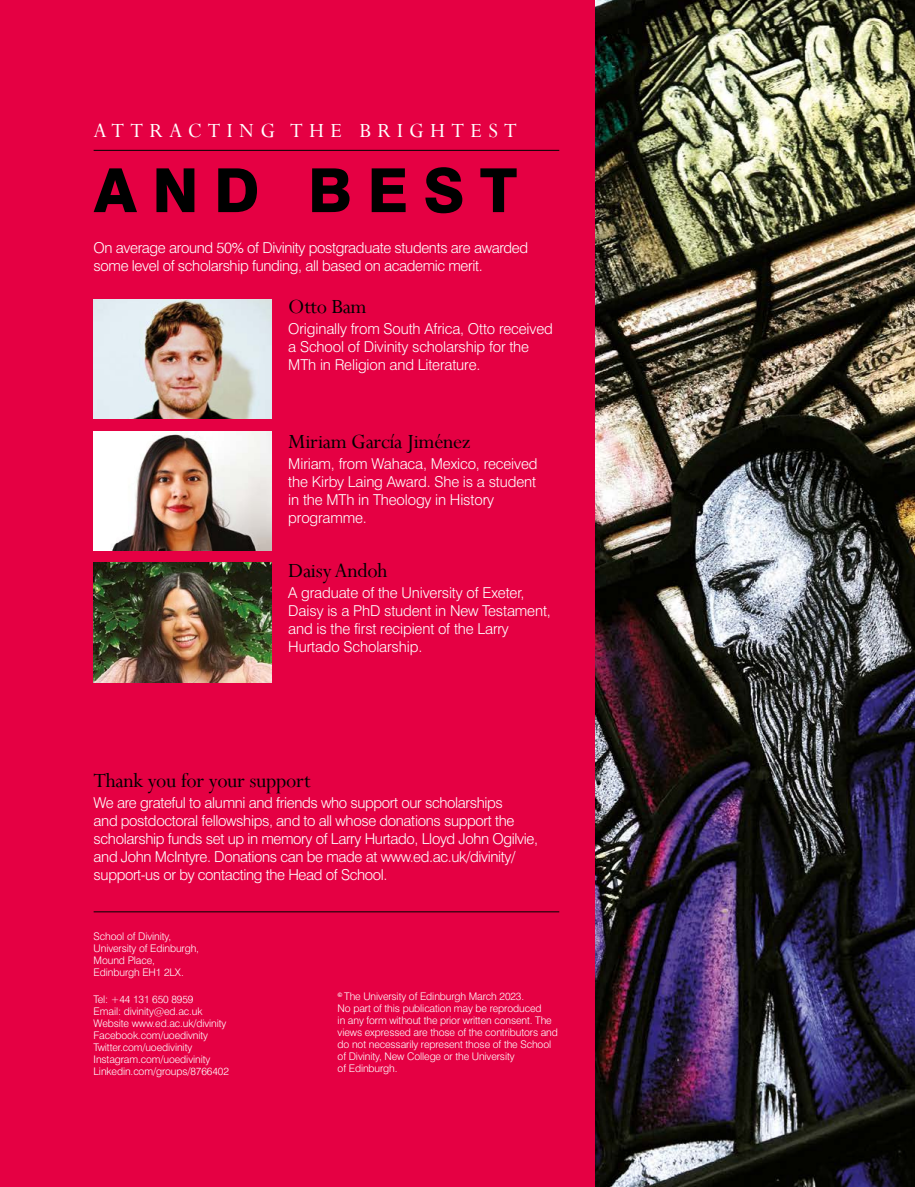
<style>
.page{position:relative;width:915px;height:1187px;background:#fff}
.page>*{position:absolute;margin:0;border:0;box-sizing:border-box;transform-origin:0 0}
.t1{font:800 60.75px "Swiss 721 BT";letter-spacing:.25em;color:#000}
.t2{font:22.5px "Perpetua";letter-spacing:-.015em;color:#000}
.t3{font:22.5px "Perpetua";letter-spacing:.28em;color:#fff}
.t4{font:300 15px/18px "Swiss 721";letter-spacing:-.025em;color:#fff}
.t5{font:300 10.5px/12px "Swiss 721";letter-spacing:-.01em;color:#fff}
</style>
<div class="page">
<div style="left:0;top:0;width:611px;height:1186px;background:#e50043"></div>
<hr style="left:94px;top:150px;width:465px;height:1px;background:#000">
<hr style="left:94px;top:911px;width:465px;height:1px;background:#000">
<img style="left:595px;top:0;width:319px;height:1186px">
<img style="left:94px;top:299px;width:177px;height:119px">
<img style="left:94px;top:431px;width:177px;height:119px">
<img style="left:94px;top:563px;width:177px;height:119px">
<h2 class="t3" style="left:94px;top:116px;width:424px">ATTRACTING THE BRIGHTEST</h2>
<h1 class="t1" style="left:94px;top:153px;width:425px">AND BEST</h1>
<p class="t4" style="left:94px;top:238px;width:436px">On average around 50% of Divinity postgraduate students are awarded some level of scholarship funding, all based on academic merit.</p>
<h2 class="t2" style="left:288px;top:292px;width:80px">Otto Bam</h2>
<p class="t4" style="left:288px;top:319px;width:266px">Originally from South Africa, Otto received a School of Divinity scholarship for the<br>MTh in Religion and Literature.</p>
<h2 class="t2" style="left:288px;top:427px;width:183px">Miriam García Jiménez</h2>
<p class="t4" style="left:288px;top:454px;width:250px">Miriam, from Wahaca, Mexico, received the Kirby Laing Award. She is a student in the MTh in Theology in History programme.</p>
<h2 class="t2" style="left:288px;top:556px;width:100px">Daisy Andoh</h2>
<p class="t4" style="left:288px;top:583px;width:264px">A graduate of the University of Exeter, Daisy is a PhD student in New Testament, and is the first recipient of the Larry Hurtado Scholarship.</p>
<h2 class="t2" style="left:94px;top:766px;width:219px">Thank you for your support</h2>
<p class="t4" style="left:94px;top:793px;width:446px">We are grateful to alumni and friends who support our scholarships<br>and postdoctoral fellowships, and to all whose donations support the scholarship funds set up in memory of Larry Hurtado, Lloyd John Ogilvie, and John McIntyre. Donations can be made at www.ed.ac.uk/divinity/ support-us or by contacting the Head of School.</p>
<p class="t5" style="left:94px;top:930px;width:107px">School of Divinity,<br>University of Edinburgh,<br>Mound Place,<br>Edinburgh EH1 2LX.</p>
<p class="t5" style="left:94px;top:993px;width:137px">Tel: +44 131 650 8959<br>Email: divinity@ed.ac.uk<br>Website www.ed.ac.uk/divinity<br>Facebook.com/uoedivnity<br>Twitter.com/uoedivinity<br>Instagram.com/uoedivinity<br>Linkedin.com/groups/8766402</p>
<p class="t5" style="left:337px;top:990px;width:222px"><sup>©</sup> The University of Edinburgh March 2023.<br>No part of this publication may be reproduced<br>in any form without the prior written consent. The views expressed are those of the contributors and do not necessarily represent those of the School of Divinity, New College or the University<br>of Edinburgh.</p>
</div>
